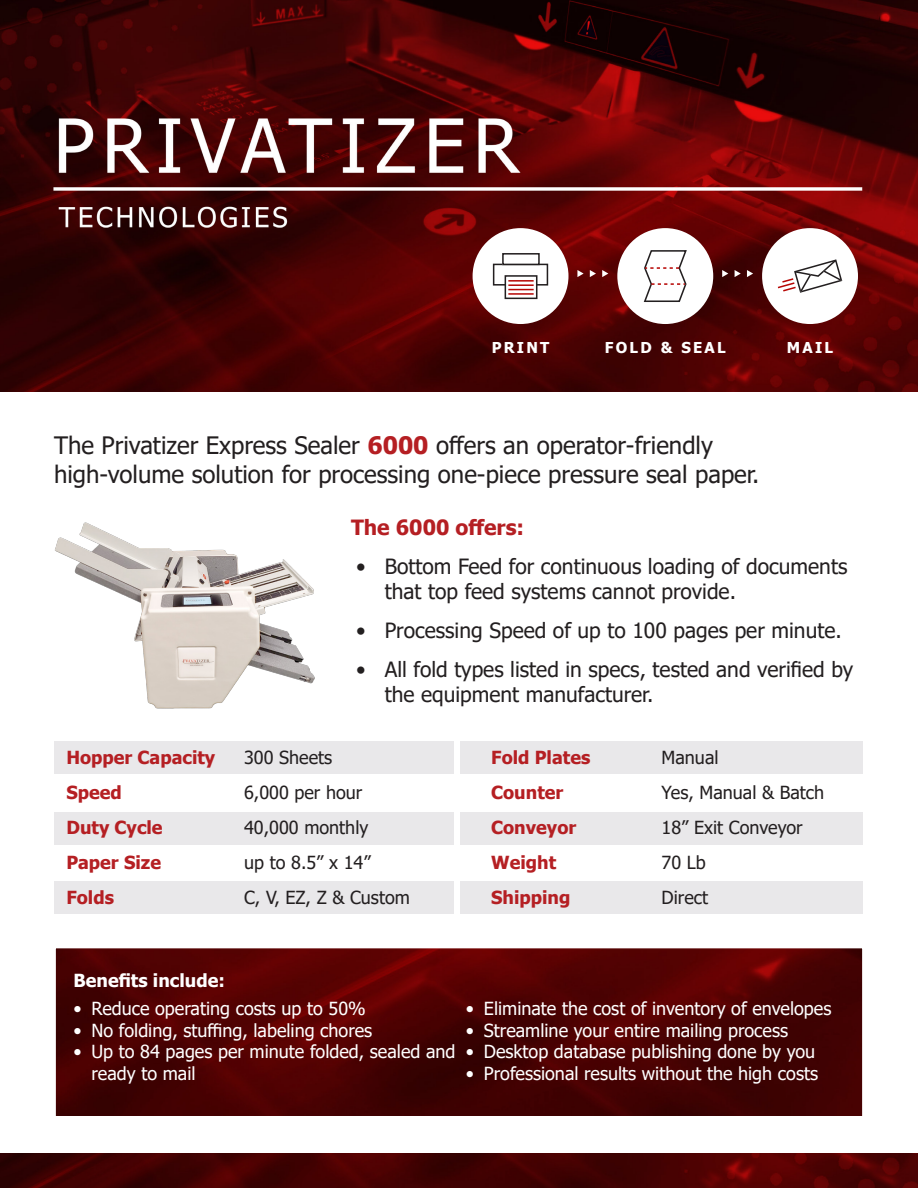
<style>
.page{position:relative;width:918px;height:1188px;background:#fff}
.page>*{position:absolute;margin:0;border:0;box-sizing:border-box;transform-origin:0 0}
.t1{font:24px/28.8px "Tahoma";color:#231f20}
.t2{font:21px/25.2px "Tahoma";color:#231f20}
.t3{font:700 21px "Tahoma";color:#b51f23}
.t4{font:18px/21.6px "Tahoma";color:#fff}
.t5{font:18px "Tahoma";color:#231f20}
.t6{font:700 18px "Tahoma";color:#b51f23}
.t7{font:700 18px "Tahoma";color:#fff}
.t8{font:700 15px "Tahoma";letter-spacing:.15em;color:#fff}
.s1{font-weight:700;color:#b51f23}
</style>
<div class="page">
<div style="left:55px;top:742px;width:808px;height:32px;background:#e9e8ea"></div>
<div style="left:55px;top:813px;width:808px;height:32px;background:#e9e8ea"></div>
<div style="left:55px;top:882px;width:808px;height:32px;background:#e9e8ea"></div>
<img style="left:0;top:0;width:918px;height:392px">
<img style="left:0;top:1153px;width:918px;height:35px">
<div style="left:473px;top:228px;width:95px;height:96px;background:#fff;border-radius:50%"></div>
<div style="left:493px;top:264px;width:55px;height:22px;border:2px solid #231f20"></div>
<div style="left:502px;top:253px;width:38px;height:12px;border:2px solid #231f20"></div>
<svg style="left:508px;top:283px;width:26px;height:8px"></svg>
<div style="left:505px;top:275px;width:32px;height:24px;border:2px solid #231f20"></div>
<hr style="left:508px;top:280px;width:26px;height:2px;background:#b70705">
<hr style="left:508px;top:284px;width:26px;height:2px;background:#b70705">
<svg style="left:508px;top:289px;width:26px;height:1px"></svg>
<hr style="left:508px;top:293px;width:26px;height:2px;background:#b70705">
<div style="left:617px;top:228px;width:96px;height:96px;background:#fff;border-radius:50%"></div>
<svg style="left:644px;top:250px;width:43px;height:52px"></svg>
<div style="left:762px;top:228px;width:96px;height:96px;background:#fff;border-radius:50%"></div>
<svg style="left:778px;top:259px;width:64px;height:34px"></svg>
<svg style="left:602px;top:270px;width:6px;height:7px"></svg>
<svg style="left:747px;top:270px;width:6px;height:7px"></svg>
<svg style="left:590px;top:270px;width:6px;height:7px"></svg>
<svg style="left:735px;top:270px;width:6px;height:7px"></svg>
<svg style="left:577px;top:270px;width:7px;height:7px"></svg>
<svg style="left:722px;top:270px;width:6px;height:7px"></svg>
<img style="left:57px;top:950px;width:804px;height:165px">
<div style="left:54px;top:947px;width:810px;height:171px;border:2px solid #fff"></div>
<div style="left:454px;top:730px;width:6px;height:202px;background:#fff"></div>
<img style="left:54px;top:522px;width:301px;height:220px">
<p class="t8" style="left:492px;top:337px;width:59px">PRINT</p>
<p class="t8" style="left:605px;top:337px;width:122px">FOLD &amp; SEAL</p>
<p class="t8" style="left:787px;top:337px;width:48px">MAIL</p>
<p class="t1" style="left:54px;top:433px;width:707px">The Privatizer Express Sealer <span class="s1">6000</span> offers an operator-friendly high-volume solution for processing one-piece pressure seal paper.</p>
<p class="t3" style="left:351px;top:513px;width:175px">The 6000 offers:</p>
<p class="t2" style="left:385px;top:555px;width:464px;text-indent:-28px">• Bottom Feed for continuous loading of documents that top feed systems cannot provide.</p>
<p class="t2" style="left:356px;top:619px;width:487px">• Processing Speed of up to 100 pages per minute.</p>
<p class="t2" style="left:385px;top:658px;width:470px;text-indent:-28px">• All fold types listed in specs, tested and verified by the equipment manufacturer.</p>
<p class="t6" style="left:66px;top:745px;width:150px">Hopper Capacity</p>
<p class="t6" style="left:66px;top:780px;width:57px">Speed</p>
<p class="t6" style="left:66px;top:815px;width:98px">Duty Cycle</p>
<p class="t6" style="left:66px;top:850px;width:96px">Paper Size</p>
<p class="t6" style="left:66px;top:885px;width:49px">Folds</p>
<p class="t5" style="left:244px;top:745px;width:90px">300 Sheets</p>
<p class="t5" style="left:244px;top:780px;width:120px">6,000 per hour</p>
<p class="t5" style="left:244px;top:815px;width:126px">40,000 monthly</p>
<p class="t5" style="left:244px;top:851px;width:128px">up to 8.5” x 14”</p>
<p class="t5" style="left:244px;top:886px;width:167px">C, V, EZ, Z &amp; Custom</p>
<p class="t6" style="left:491px;top:745px;width:101px">Fold Plates</p>
<p class="t6" style="left:491px;top:780px;width:74px">Counter</p>
<p class="t6" style="left:491px;top:815px;width:87px">Conveyor</p>
<p class="t6" style="left:491px;top:850px;width:66px">Weight</p>
<p class="t6" style="left:491px;top:885px;width:81px">Shipping</p>
<p class="t5" style="left:662px;top:745px;width:58px">Manual</p>
<p class="t5" style="left:662px;top:780px;width:164px">Yes, Manual &amp; Batch</p>
<p class="t5" style="left:662px;top:815px;width:143px">18” Exit Conveyor</p>
<p class="t5" style="left:662px;top:851px;width:46px">70 Lb</p>
<p class="t5" style="left:662px;top:886px;width:48px">Direct</p>
<p class="t7" style="left:74px;top:967px;width:153px">Benefits include:</p>
<p class="t4" style="left:74px;top:999px;width:294px">• Reduce operating costs up to 50%</p>
<p class="t4" style="left:74px;top:1020px;width:300px">• No folding, stuffing, labeling chores</p>
<p class="t4" style="left:92px;top:1042px;width:366px;text-indent:-18px">• Up to 84 pages per minute folded, sealed and ready to mail</p>
<p class="t4" style="left:466px;top:999px;width:367px">• Eliminate the cost of inventory of envelopes</p>
<p class="t4" style="left:466px;top:1020px;width:324px">• Streamline your entire mailing process</p>
<p class="t4" style="left:466px;top:1042px;width:351px">• Desktop database publishing done by you</p>
<p class="t4" style="left:466px;top:1063px;width:354px">• Professional results without the high costs</p>
</div>
